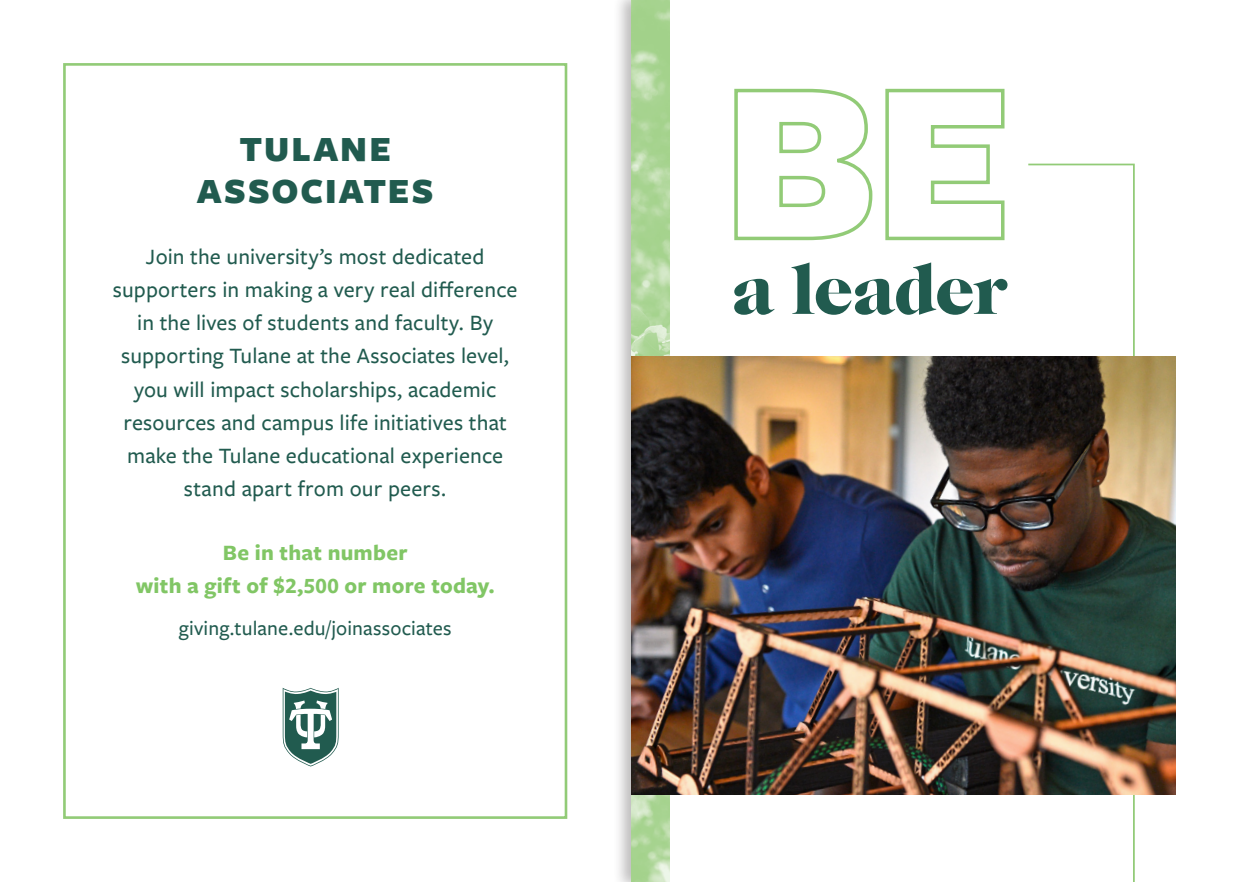
<style>
.page{position:relative;width:1253px;height:882px;background:#fff}
.page>*{position:absolute;margin:0;border:0;box-sizing:border-box;transform-origin:0 0}
.t1{font:68.25px "Caslon Gra D";letter-spacing:-.01em;color:#215b4f}
.t2{font:900 36.75px/42px "Freight Sans Pro";letter-spacing:.055em;color:#215b4f;text-align:center}
.t3{font:500 22.75px/33.2px "Freight Sans Pro";letter-spacing:.01em;color:#215b4f;text-align:center}
.t4{font:700 22.75px/33.2px "Freight Sans Pro";letter-spacing:.01em;color:#81c665;text-align:center}
.t5{font:500 21px "Freight Sans Pro";letter-spacing:.01em;color:#215b4f}
</style>
<div class="page">
<div style="left:612px;top:0;width:640px;height:882px;background:#231f20;opacity:.3"></div>
<div style="left:631px;top:0;width:621px;height:882px;background:#fff"></div>
<img style="left:631px;top:0;width:38px;height:882px">
<svg style="left:734px;top:88px;width:271px;height:153px"></svg>
<svg style="left:1026px;top:163px;width:109px;height:719px"></svg>
<img style="left:631px;top:356px;width:544px;height:438px">
<div style="left:63px;top:63px;width:504px;height:756px;border:3px solid #92cb77"></div>
<svg style="left:283px;top:688px;width:55px;height:79px"></svg>
<p class="t2" style="left:197px;top:127px;width:238px">TULANE<br>ASSOCIATES</p>
<p class="t3" style="left:113px;top:239px;width:406px">Join the university’s most dedicated supporters in making a very real difference in the lives of students and faculty. By supporting Tulane at the Associates level, you will impact scholarships, academic resources and campus life initiatives that make the Tulane educational experience stand apart from our peers.</p>
<p class="t4" style="left:136px;top:535px;width:360px">Be in that number<br>with a gift of $2,500 or more today.</p>
<p class="t5" style="left:179px;top:614px;width:274px">giving.tulane.edu/joinassociates</p>
<p class="t1" style="left:732px;top:250px;width:276px">a leader</p>
</div>
